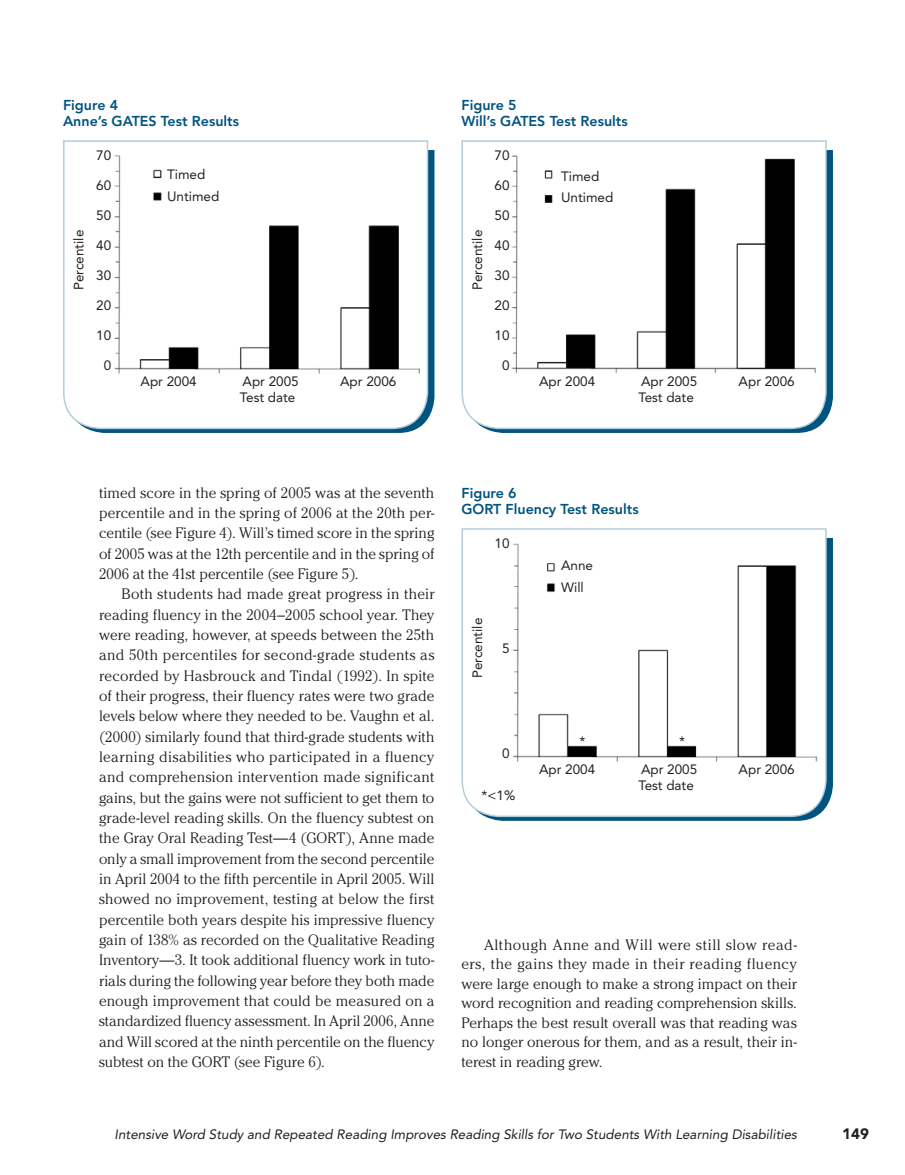
<style>
.page{position:relative;width:905px;height:1175px;background:#fff}
.page>*{position:absolute;margin:0;border:0;box-sizing:border-box;transform-origin:0 0}
.t1{font:300 15px/20.2px "Cheltenham Std";color:#231f20;text-align:justify}
.t2{font:900 15px "Avenir LT Std";color:#231f20}
.t3{font:800 14.25px/16.5px "Avenir LT Std";color:#005480}
.t4{font:13.5px/21.8px "Avenir LT Std";color:#231f20}
.t5{font:italic 13.5px "Avenir LT Std";color:#231f20}
</style>
<div class="page">
<svg style="left:90px;top:150px;width:344px;height:283px;fill:#005480"></svg>
<svg style="left:63px;top:140px;width:366px;height:290px"></svg>
<img style="left:99px;top:150px;width:324px;height:228px">
<svg style="left:488px;top:150px;width:344px;height:283px;fill:#005480"></svg>
<svg style="left:461px;top:140px;width:366px;height:290px"></svg>
<img style="left:497px;top:149px;width:324px;height:229px">
<svg style="left:486px;top:538px;width:346px;height:282px;fill:#005480"></svg>
<svg style="left:461px;top:528px;width:366px;height:289px"></svg>
<img style="left:497px;top:535px;width:324px;height:231px">
<p class="t3" style="left:63px;top:97px;width:177px">Figure 4<br>Anne’s GATES Test Results</p>
<p class="t3" style="left:461px;top:97px;width:168px">Figure 5<br>Will’s GATES Test Results</p>
<p class="t4" style="left:68px;top:290px;width:62px;rotate:-90deg">Percentile</p>
<p class="t4" style="left:96px;top:145px;width:16px">70</p>
<p class="t4" style="left:96px;top:175px;width:16px">60</p>
<p class="t4" style="left:96px;top:205px;width:16px">50</p>
<p class="t4" style="left:96px;top:235px;width:16px">40</p>
<p class="t4" style="left:96px;top:265px;width:16px">30</p>
<p class="t4" style="left:96px;top:295px;width:16px">20</p>
<p class="t4" style="left:96px;top:325px;width:16px">10</p>
<p class="t4" style="left:104px;top:355px;width:9px">0</p>
<p class="t4" style="left:167px;top:163px;width:54px">Timed<br>Untimed</p>
<p class="t4" style="left:466px;top:290px;width:62px;rotate:-90deg">Percentile</p>
<p class="t4" style="left:494px;top:145px;width:16px">70</p>
<p class="t4" style="left:494px;top:175px;width:16px">60</p>
<p class="t4" style="left:494px;top:205px;width:16px">50</p>
<p class="t4" style="left:494px;top:235px;width:16px">40</p>
<p class="t4" style="left:494px;top:265px;width:16px">30</p>
<p class="t4" style="left:494px;top:295px;width:16px">20</p>
<p class="t4" style="left:494px;top:325px;width:16px">10</p>
<p class="t4" style="left:502px;top:355px;width:9px">0</p>
<p class="t4" style="left:561px;top:165px;width:54px">Timed<br>Untimed</p>
<p class="t4" style="left:140px;top:371px;width:58px">Apr 2004</p>
<p class="t4" style="left:242px;top:371px;width:58px">Apr 2005</p>
<p class="t4" style="left:340px;top:371px;width:58px">Apr 2006</p>
<p class="t4" style="left:240px;top:386px;width:57px">Test date</p>
<p class="t4" style="left:539px;top:371px;width:58px">Apr 2004</p>
<p class="t4" style="left:641px;top:371px;width:58px">Apr 2005</p>
<p class="t4" style="left:738px;top:371px;width:58px">Apr 2006</p>
<p class="t4" style="left:638px;top:386px;width:57px">Test date</p>
<p class="t1" style="left:99px;top:482px;width:337px">timed score in the spring of 2005 was at the seventh percentile and in the spring of 2006 at the 20th per&shy;centile (see Figure 4). Will’s timed score in the spring of 2005 was at the 12th percentile and in the spring of 2006 at the 41st percentile (see Figure 5).</p>
<p class="t1" style="left:99px;top:584px;width:337px;text-indent:22px">Both students had made great progress in their reading fluency in the 2004–2005 school year. They were reading, however, at speeds between the 25th and 50th percentiles for second-grade students as recorded by Hasbrouck and Tindal (1992). In spite of their progress, their fluency rates were two grade levels below where they needed to be. Vaughn et al. (2000) similarly found that third-grade students with learning disabilities who participated in a fluency and comprehension intervention made significant gains, but the gains were not sufficient to get them to grade-level reading skills. On the fluency subtest on the Gray Oral Reading Test—4 (GORT), Anne made only a small improvement from the second percentile in April 2004 to the fifth percentile in April 2005. Will showed no improvement, testing at below the first percentile both years despite his impressive fluency gain of 138% as recorded on the Qualitative Reading Inventory—3. It took additional fluency work in tuto&shy;rials during the following year before they both made enough improvement that could be measured on a standardized fluency assessment. In April 2006, Anne and Will scored at the ninth percentile on the fluency subtest on the GORT (see Figure 6).</p>
<p class="t3" style="left:461px;top:484px;width:179px">Figure 6<br>GORT Fluency Test Results</p>
<p class="t4" style="left:494px;top:533px;width:16px">10</p>
<p class="t4" style="left:466px;top:678px;width:62px;rotate:-90deg">Percentile</p>
<p class="t4" style="left:502px;top:638px;width:9px">5</p>
<p class="t4" style="left:502px;top:743px;width:9px">0</p>
<p class="t4" style="left:481px;top:784px;width:35px">*&lt;1%</p>
<p class="t4" style="left:561px;top:554px;width:33px">Anne<br>Will</p>
<p class="t4" style="left:579px;top:731px;width:7px">*</p>
<p class="t4" style="left:679px;top:731px;width:7px">*</p>
<p class="t4" style="left:539px;top:758px;width:58px">Apr 2004</p>
<p class="t4" style="left:641px;top:758px;width:58px">Apr 2005</p>
<p class="t4" style="left:738px;top:758px;width:58px">Apr 2006</p>
<p class="t4" style="left:638px;top:774px;width:57px">Test date</p>
<p class="t1" style="left:461px;top:934px;width:337px;line-height:19.5px;text-indent:22px">Although Anne and Will were still slow read&shy;ers, the gains they made in their reading fluency were large enough to make a strong impact on their word recognition and reading comprehension skills.<br>Perhaps the best result overall was that reading was no longer onerous for them, and as a result, their in&shy;terest in reading grew.</p>
<p class="t5" style="left:115px;top:1126px;width:683px">Intensive Word Study and Repeated Reading Improves Reading Skills for Two Students With Learning Disabilities</p>
<p class="t2" style="left:842px;top:1124px;width:28px">149</p>
</div>
